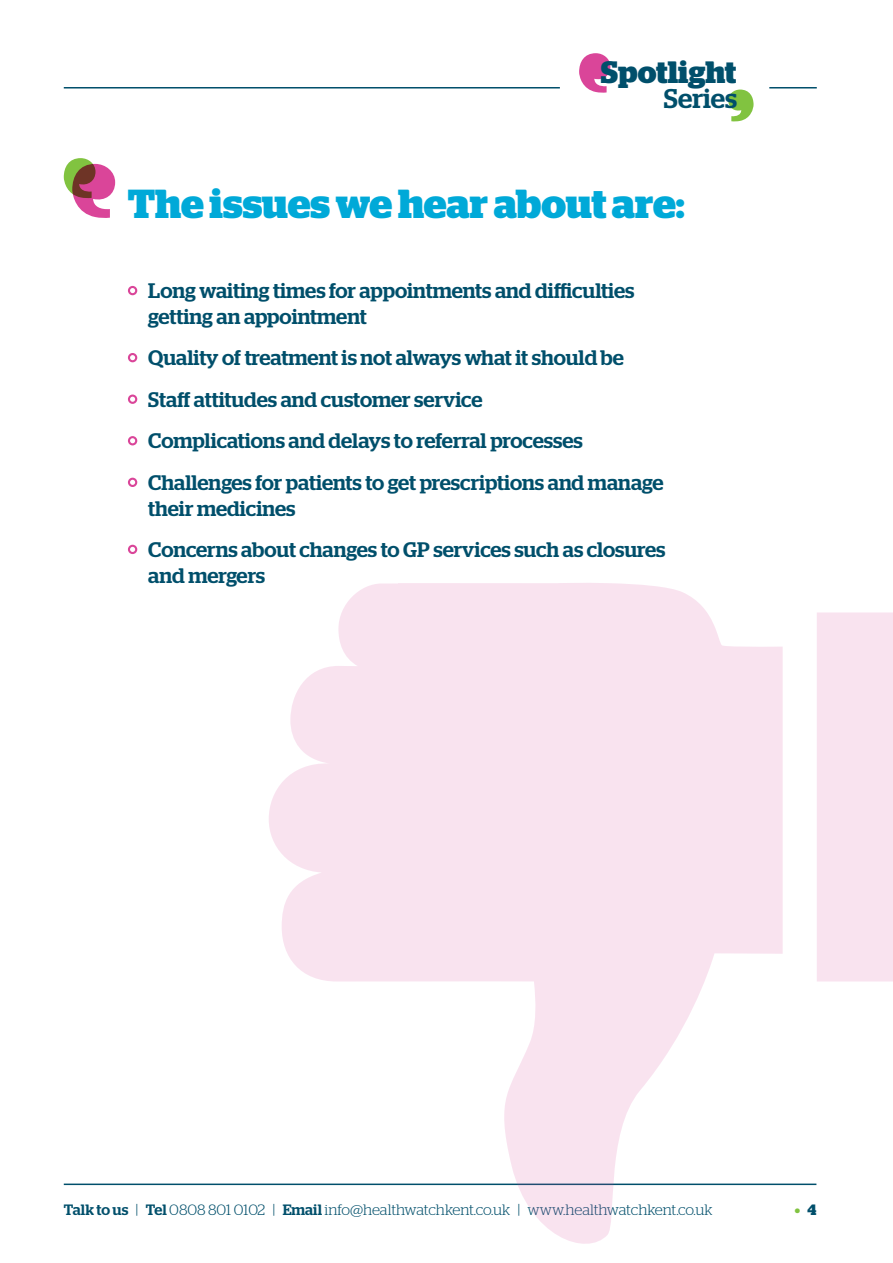
<style>
.page{position:relative;width:893px;height:1263px;background:#fff}
.page>*{position:absolute;margin:0;border:0;box-sizing:border-box;transform-origin:0 0}
.t1{font:700 40.5px "Stag";letter-spacing:-.005em;color:#00a9d8}
.t2{font:700 30.9px "Stag";color:#004f6b}
.t3{font:500 27px "Stag";color:#004f6b}
.t4{font:500 21px/41.5px "Stag";color:#004f6b}
.t5{font:300 15px "Stag";color:#004f6b}
.t6{font:700 15px "Stag";color:#81c340}
.s1{font-weight:500}
.s2{color:#004f6b}
</style>
<div class="page">
<hr style="left:64px;top:87px;width:496px;height:2px;background:#004f6b">
<hr style="left:64px;top:1183px;width:752px;height:2px;background:#004f6b">
<svg style="left:728px;top:90px;width:25px;height:32px"></svg>
<svg style="left:579px;top:53px;width:31px;height:40px"></svg>
<hr style="left:769px;top:87px;width:48px;height:2px;background:#004f6b">
<svg style="left:64px;top:158px;width:51px;height:60px"></svg>
<svg style="left:269px;top:583px;width:514px;height:661px;fill:#f9e3ef"></svg>
<div style="left:817px;top:612px;width:76px;height:369px;background:#f9e3ef"></div>
<svg style="left:128px;top:286px;width:9px;height:9px"></svg>
<svg style="left:130px;top:288px;width:5px;height:5px"></svg>
<svg style="left:128px;top:353px;width:9px;height:9px"></svg>
<svg style="left:130px;top:355px;width:5px;height:5px"></svg>
<svg style="left:128px;top:394px;width:9px;height:10px"></svg>
<svg style="left:130px;top:397px;width:5px;height:5px"></svg>
<svg style="left:128px;top:436px;width:9px;height:9px"></svg>
<svg style="left:130px;top:438px;width:5px;height:5px"></svg>
<svg style="left:128px;top:478px;width:9px;height:9px"></svg>
<svg style="left:130px;top:480px;width:5px;height:5px"></svg>
<svg style="left:128px;top:545px;width:9px;height:9px"></svg>
<svg style="left:130px;top:547px;width:5px;height:5px"></svg>
<h2 class="t2" style="left:601px;top:55px;width:137px">Spotlight</h2>
<p class="t3" style="left:664px;top:83px;width:75px">Series</p>
<h1 class="t1" style="left:128px;top:180px;width:558px">The issues we hear about are:</h1>
<p class="t4" style="left:148px;top:278px;width:488px;line-height:25.5px">Long waiting times for appointments and difficulties getting an appointment</p>
<p class="t4" style="left:148px;top:337px;width:517px">Quality of treatment is not always what it should be Staff attitudes and customer service<br>Complications and delays to referral processes Challenges for patients to get prescriptions and manage</p>
<p class="t4" style="left:148px;top:487px;width:519px">their medicines<br>Concerns about changes to GP services such as closures</p>
<p class="t4" style="left:148px;top:554px;width:118px">and mergers</p>
<p class="t5" style="left:64px;top:1202px;width:650px"><span class="s1">Talk to us</span> | <span class="s1">Tel</span> 0808 801 0102 | <span class="s1">Email</span> info@healthwatchkent.co.uk | www.healthwatchkent.co.uk</p>
<p class="t6" style="left:795px;top:1201px;width:23px">• <span class="s2">4</span></p>
</div>
